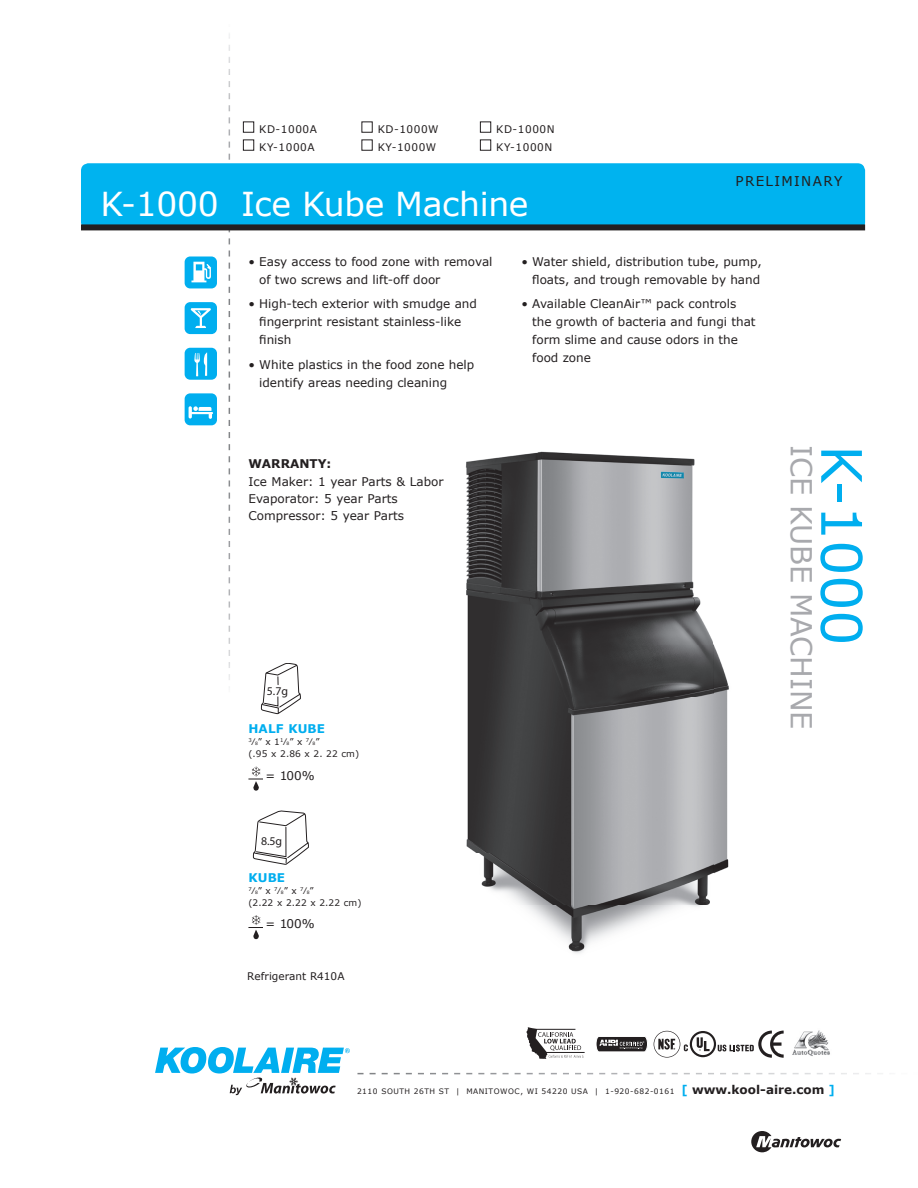
<style>
.page{position:relative;width:918px;height:1188px;background:#fff}
.page>*{position:absolute;margin:0;border:0;box-sizing:border-box;transform-origin:0 0}
.t1{font:55.95px "Verdana";color:#00aeef}
.t2{font:33px "Verdana";letter-spacing:-.01em;color:#fff}
.t3{font:28.95px "Verdana";letter-spacing:-.01em;color:#a8a9ad}
.t4{font:13.5px "Verdana";letter-spacing:.1em;color:#231f20}
.t5{font:12px/18px "Verdana";color:#231f20}
.t6{font:700 12px "Verdana";letter-spacing:.01em;color:#00aeef}
.t7{font:700 12px "Verdana";color:#231f20}
.t8{font:11.85px "Myriad Pro";color:#231f20}
.t9{font:10.5px/18px "Verdana";letter-spacing:.05em;color:#231f20}
.t10{font:10.5px "Verdana";color:#231f20}
.t11{font:9px/12px "Verdana";letter-spacing:.01em;color:#231f20}
.t12{font:7.5px "Verdana";letter-spacing:.07em;color:#231f20}
.s1{font-size:4.5px}
.s2{font-weight:700;font-size:12px;color:#00aeef}
.s3{font-weight:700;font-size:12px}
</style>
<div class="page">
<svg style="left:229px;top:33px;width:1px;height:655px"></svg>
<div style="left:81px;top:163px;width:784px;height:67px;background:#00b3ef;border-radius:8px"></div>
<div style="left:243px;top:122px;width:11px;height:11px;border:1px solid #231f20"></div>
<div style="left:243px;top:140px;width:11px;height:11px;border:1px solid #231f20"></div>
<div style="left:362px;top:122px;width:11px;height:11px;border:1px solid #231f20"></div>
<div style="left:362px;top:140px;width:11px;height:11px;border:1px solid #231f20"></div>
<div style="left:480px;top:122px;width:11px;height:11px;border:1px solid #231f20"></div>
<div style="left:480px;top:140px;width:11px;height:11px;border:1px solid #231f20"></div>
<svg style="left:248px;top:767px;width:15px;height:24px"></svg>
<svg style="left:261px;top:663px;width:40px;height:51px"></svg>
<svg style="left:248px;top:915px;width:15px;height:24px"></svg>
<svg style="left:253px;top:811px;width:56px;height:54px"></svg>
<div style="left:185px;top:302px;width:32px;height:32px;background:#00aeef;border-radius:6px"></div>
<svg style="left:190px;top:308px;width:21px;height:20px"></svg>
<div style="left:185px;top:256px;width:32px;height:32px;background:#00aeef;border-radius:6px"></div>
<svg style="left:191px;top:262px;width:20px;height:20px"></svg>
<div style="left:185px;top:348px;width:32px;height:32px;background:#00aeef;border-radius:6px"></div>
<svg style="left:194px;top:353px;width:13px;height:23px"></svg>
<img style="left:465px;top:451px;width:264px;height:502px">
<svg style="left:155px;top:1047px;width:195px;height:48px"></svg>
<div style="left:81px;top:224px;width:784px;height:6px;background:#231f20"></div>
<svg style="left:751px;top:1131px;width:90px;height:21px"></svg>
<svg style="left:357px;top:1073px;width:526px;height:1px"></svg>
<div style="left:185px;top:393px;width:32px;height:32px;background:#00aeef;border-radius:6px"></div>
<svg style="left:189px;top:406px;width:24px;height:13px"></svg>
<svg style="left:654px;top:1031px;width:130px;height:27px"></svg>
<img style="left:792px;top:1030px;width:38px;height:26px">
<svg style="left:596px;top:1036px;width:52px;height:16px"></svg>
<hr style="left:544px;top:1052px;width:41px;height:1px;background:#231f20">
<svg style="left:526px;top:1027px;width:57px;height:32px"></svg>
<img style="left:661px;top:472px;width:23px;height:7px">
<p class="t9" style="left:259px;top:120px;width:59px">KD-1000A<br>KY-1000A</p>
<p class="t9" style="left:378px;top:120px;width:62px">KD-1000W<br>KY-1000W</p>
<p class="t9" style="left:496px;top:120px;width:60px">KD-1000N<br>KY-1000N</p>
<h2 class="t2" style="left:100px;top:181px;width:430px">K-1000 Ice Kube Machine</h2>
<p class="t4" style="left:736px;top:172px;width:108px">PRELIMINARY</p>
<p class="t5" style="left:259px;top:252px;width:235px;text-indent:-11px">• Easy access to food zone with removal of two screws and lift-off door</p>
<p class="t5" style="left:259px;top:295px;width:219px;text-indent:-11px">• High-tech exterior with smudge and fingerprint resistant stainless-like finish</p>
<p class="t5" style="left:259px;top:356px;width:217px;text-indent:-11px">• White plastics in the food zone help identify areas needing cleaning</p>
<p class="t7" style="left:248px;top:455px;width:84px">WARRANTY:</p>
<p class="t5" style="left:248px;top:472px;width:197px;line-height:17.4px">Ice Maker: 1 year Parts &amp; Labor<br>Evaporator: 5 year Parts<br>Compressor: 5 year Parts</p>
<p class="t8" style="left:267px;top:684px;width:23px">5.7g</p>
<p class="t6" style="left:248px;top:720px;width:78px">HALF KUBE</p>
<p class="t11" style="left:248px;top:736px;width:112px"><sup>3</sup>⁄<span class="s1">8</span>” x 1<sup>1</sup>⁄<span class="s1">8</span>” x <sup>7</sup>⁄<span class="s1">8</span>”<br>(.95 x 2.86 x 2. 22 cm)</p>
<p class="t5" style="left:265px;top:766px;width:51px">= 100%</p>
<p class="t8" style="left:257px;top:829px;width:28px">14.2g</p>
<p class="t6" style="left:248px;top:869px;width:38px">KUBE</p>
<p class="t11" style="left:248px;top:884px;width:115px"><sup>7</sup>⁄<span class="s1">8</span>” x <sup>7</sup>⁄<span class="s1">8</span>” x <sup>7</sup>⁄<span class="s1">8</span>”<br>(2.22 x 2.22 x 2.22 cm)</p>
<p class="t5" style="left:265px;top:915px;width:51px">= 100%</p>
<p class="t8" style="left:261px;top:834px;width:23px">8.5g</p>
<p class="t10" style="left:247px;top:969px;width:99px">Refrigerant R410A</p>
<p class="t5" style="left:521px;top:252px;width:242px;text-align:right">• Water shield, distribution tube, pump, floats, and trough removable by hand</p>
<p class="t5" style="left:532px;top:295px;width:225px;text-indent:-11px">• Available CleanAir™ pack controls the growth of bacteria and fungi that form slime and cause odors in the food zone</p>
<h3 class="t3" style="left:821px;top:445px;width:286px;rotate:90deg">ICE KUBE MACHINE</h3>
<h1 class="t1" style="left:880px;top:445px;width:202px;rotate:90deg">K-1000</h1>
<p class="t12" style="left:357px;top:1086px;width:480px">2110 SOUTH 26TH ST | MANITOWOC, WI 54220 USA | 1-920-682-0161 <span class="s2">[</span> <span class="s3">www.kool-aire.com</span> <span class="s2">]</span></p>
</div>
